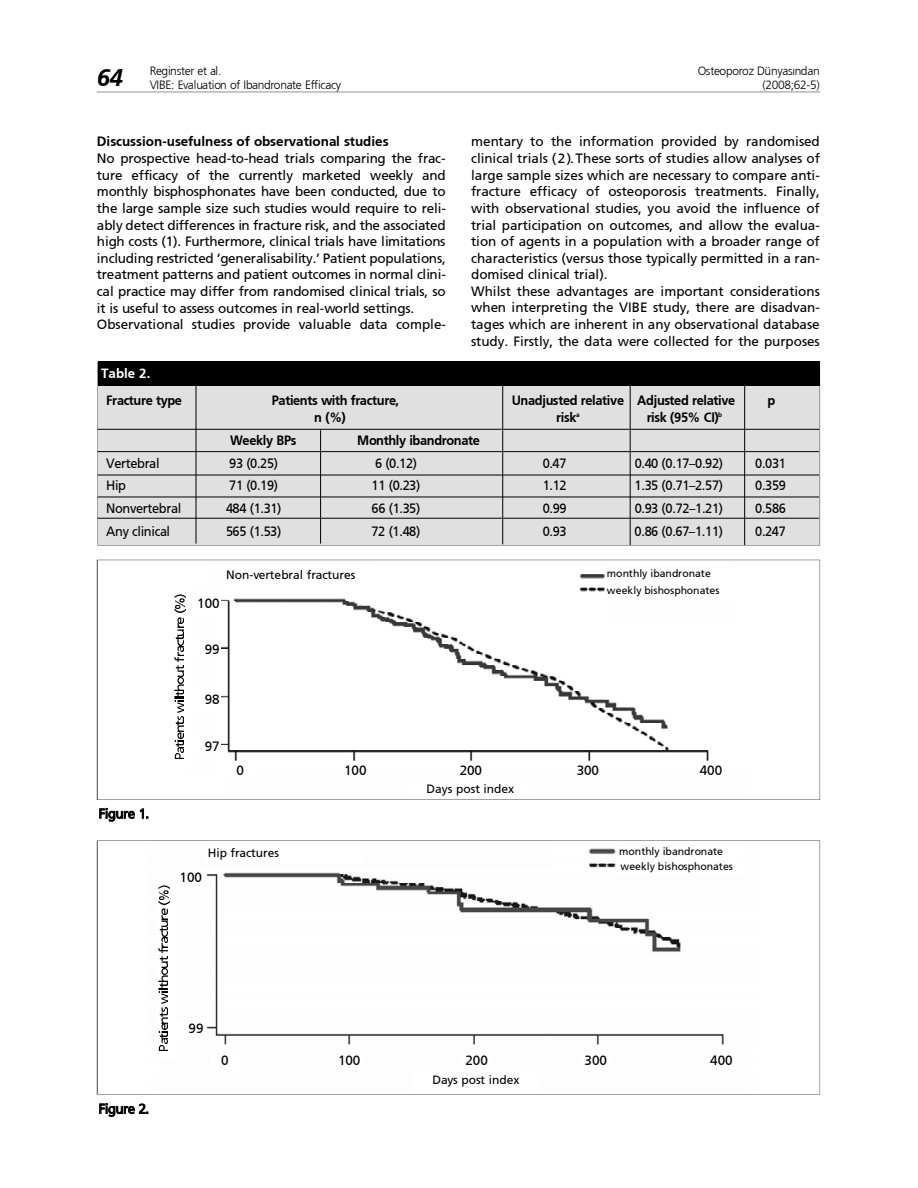
<style>
.page{position:relative;width:918px;height:1188px;background:#fff}
.page>*{position:absolute;margin:0;border:0;box-sizing:border-box;transform-origin:0 0}
.t1{font:italic 700 24px "Frutiger";color:#000}
.t2{font:13.5px/16.6px "Frutiger";letter-spacing:-.01em;color:#000}
.t3{font:13.5px "Frutiger";letter-spacing:-.01em;color:#000;scale:.95 1}
.t4{font:700 13.5px "Frutiger";letter-spacing:-.025em;color:#000;scale:.95 1}
.t5{font:700 13.5px "Frutiger";color:#000}
.t6{font:700 13.35px "Frutiger";color:#fff}
.t7{font:300 12px/13.6px "Frutiger";letter-spacing:-.03em;color:#000}
.t8{font:12px "Frutiger";color:#000}
.t9{font:10.5px/17px "Frutiger";color:#000}
</style>
<div class="page">
<svg style="left:97px;top:560px;width:723px;height:240px"></svg>
<div style="left:606px;top:566px;width:124px;height:16px;background:#fff"></div>
<div style="left:606px;top:583px;width:124px;height:16px;background:#fff"></div>
<div style="left:225px;top:566px;width:156px;height:20px;background:#fff"></div>
<div style="left:193px;top:594px;width:28px;height:20px;background:#fff"></div>
<div style="left:193px;top:640px;width:28px;height:20px;background:#fff"></div>
<div style="left:193px;top:690px;width:28px;height:20px;background:#fff"></div>
<div style="left:193px;top:737px;width:28px;height:20px;background:#fff"></div>
<div style="left:226px;top:761px;width:29px;height:19px;background:#fff"></div>
<div style="left:341px;top:761px;width:28px;height:19px;background:#fff"></div>
<div style="left:573px;top:761px;width:29px;height:19px;background:#fff"></div>
<div style="left:697px;top:761px;width:28px;height:19px;background:#fff"></div>
<div style="left:171px;top:584px;width:20px;height:186px;background:#fff"></div>
<svg style="left:174px;top:617px;width:10px;height:142px"></svg>
<img style="left:174px;top:610px;width:12px;height:3px">
<svg style="left:175px;top:599px;width:9px;height:9px"></svg>
<img style="left:174px;top:594px;width:12px;height:3px">
<div style="left:98px;top:386px;width:722px;height:159px;background:#e0e0e0"></div>
<div style="left:98px;top:361px;width:722px;height:25px;background:#000"></div>
<hr style="left:98px;top:497px;width:721px;height:1px;background:#000">
<hr style="left:98px;top:518px;width:721px;height:1px;background:#000">
<hr style="left:98px;top:475px;width:721px;height:1px;background:#000">
<hr style="left:98px;top:451px;width:721px;height:1px;background:#000">
<hr style="left:98px;top:429px;width:721px;height:1px;background:#000">
<hr style="left:502px;top:384px;width:1px;height:160px;background:#000">
<hr style="left:630px;top:385px;width:1px;height:160px;background:#000">
<hr style="left:320px;top:430px;width:1px;height:114px;background:#000">
<hr style="left:196px;top:379px;width:1px;height:165px;background:#000">
<hr style="left:744px;top:385px;width:1px;height:160px;background:#000">
<div style="left:408px;top:780px;width:124px;height:17px;background:#fff"></div>
<svg style="left:97px;top:841px;width:723px;height:253px"></svg>
<div style="left:206px;top:844px;width:157px;height:20px;background:#fff"></div>
<div style="left:618px;top:843px;width:124px;height:17px;background:#fff"></div>
<div style="left:619px;top:859px;width:124px;height:17px;background:#fff"></div>
<div style="left:155px;top:876px;width:20px;height:185px;background:#fff"></div>
<svg style="left:158px;top:886px;width:12px;height:164px"></svg>
<div style="left:210px;top:1051px;width:29px;height:20px;background:#fff"></div>
<div style="left:176px;top:868px;width:29px;height:20px;background:#fff"></div>
<div style="left:176px;top:1019px;width:29px;height:20px;background:#fff"></div>
<div style="left:335px;top:1051px;width:29px;height:20px;background:#fff"></div>
<div style="left:463px;top:1051px;width:28px;height:20px;background:#fff"></div>
<div style="left:581px;top:1051px;width:29px;height:20px;background:#fff"></div>
<div style="left:707px;top:1051px;width:29px;height:20px;background:#fff"></div>
<div style="left:414px;top:1071px;width:124px;height:21px;background:#fff"></div>
<hr style="left:97px;top:92px;width:723px;height:1px;background:#929292">
<p class="t7" style="left:150px;top:64px;width:193px">Reginster et al.<br>VIBE: Evaluation of Ibandronate Efficacy</p>
<p class="t7" style="left:698px;top:64px;width:124px">Osteoporoz Dünyas›ndan</p>
<h1 class="t1" style="left:97px;top:64px;width:28px">6 4</h1>
<p class="t7" style="left:762px;top:78px;width:59px">(2 0 0 8 ;6 2 -5 )</p>
<p class="t5" style="left:97px;top:134px;width:293px">Discussion-usefulness of observational studies</p>
<p class="t2" style="left:97px;top:150px;width:351px">No prospective head-to-head trials comparing the frac&shy;ture efficacy of the currently marketed weekly and monthly bisphosphonates have been conducted, due to the large sample size such studies would require to reli&shy;ably detect differences in fracture risk, and the associated high costs (1 ). Furthermore, clinical trials have limitations including restricted ‘generalisability.’ Patient populations, treatment patterns and patient outcomes in normal clini&shy;cal practice may differ from randomised clinical trials, so it is useful to assess outcomes in real-world settings.<br>Observational studies provide valuable data comple-</p>
<p class="t2" style="left:471px;top:133px;width:350px">mentary to the information provided by randomised clinical trials ( 2 ). These sorts of studies allow analyses of large sample sizes which are necessary to compare anti&shy;fracture efficacy of osteoporosis treatments. Finally, with observational studies, you avoid the influence of trial participation on outcomes, and allow the evalua&shy;tion of agents in a population with a broader range of characteristics (versus those typically permitted in a ran&shy;domised clinical trial).<br>Whilst these advantages are important considerations when interpreting the VIBE study, there are disadvan&shy;tages which are inherent in any observational database study. Firstly, the data were collected for the purposes</p>
<p class="t6" style="left:101px;top:366px;width:51px">Table 2.</p>
<p class="t4" style="left:106px;top:393px;width:81px">Fracture type</p>
<p class="t4" style="left:272px;top:393px;width:136px">Patients with fracture,</p>
<p class="t4" style="left:512px;top:393px;width:237px">Unadjusted relative Adjusted relative</p>
<p class="t4" style="left:768px;top:393px;width:10px">p</p>
<p class="t4" style="left:314px;top:409px;width:35px">n (%)</p>
<p class="t4" style="left:556px;top:409px;width:26px">ris k<sup>a</sup></p>
<p class="t4" style="left:647px;top:409px;width:81px">risk (95% CI)<sup>b</sup></p>
<p class="t4" style="left:230px;top:432px;width:72px">Weekly BPs</p>
<p class="t4" style="left:357px;top:432px;width:131px">Monthly ibandronate</p>
<p class="t3" style="left:106px;top:455px;width:58px">V e rte b ra l</p>
<p class="t3" style="left:229px;top:455px;width:53px">93 (0.25)</p>
<p class="t3" style="left:375px;top:455px;width:46px">6 (0.12)</p>
<p class="t3" style="left:543px;top:455px;width:26px">0.47</p>
<p class="t3" style="left:635px;top:455px;width:95px">0.40 (0.17–0.92)</p>
<p class="t3" style="left:755px;top:455px;width:34px">0 .0 3 1</p>
<p class="t3" style="left:106px;top:478px;width:22px">H ip</p>
<p class="t3" style="left:229px;top:478px;width:53px">71 (0.19)</p>
<p class="t3" style="left:372px;top:478px;width:53px">11 (0.23)</p>
<p class="t3" style="left:543px;top:478px;width:27px">1 .1 2</p>
<p class="t3" style="left:635px;top:478px;width:95px">1.35 (0.71–2.57)</p>
<p class="t3" style="left:755px;top:478px;width:34px">0 .3 5 9</p>
<p class="t3" style="left:106px;top:501px;width:81px">N o n v e rte b ra l</p>
<p class="t3" style="left:226px;top:501px;width:60px">484 (1.31)</p>
<p class="t3" style="left:372px;top:501px;width:53px">66 (1.35)</p>
<p class="t3" style="left:543px;top:501px;width:27px">0 .9 9</p>
<p class="t3" style="left:635px;top:501px;width:95px">0.93 (0.72–1.21)</p>
<p class="t3" style="left:755px;top:501px;width:34px">0 .5 8 6</p>
<p class="t3" style="left:106px;top:523px;width:69px">Any clinical</p>
<p class="t3" style="left:226px;top:523px;width:60px">565 (1.53)</p>
<p class="t3" style="left:371px;top:523px;width:53px">72 (1.48)</p>
<p class="t3" style="left:543px;top:523px;width:27px">0 .9 3</p>
<p class="t3" style="left:635px;top:523px;width:95px">0.86 (0.67–1.11)</p>
<p class="t3" style="left:755px;top:523px;width:34px">0 .2 4 7</p>
<p class="t2" style="left:197px;top:595px;width:24px">1 0 0</p>
<p class="t2" style="left:205px;top:641px;width:16px">9 9</p>
<p class="t8" style="left:226px;top:568px;width:131px">Non-vertebral fractures</p>
<p class="t2" style="left:205px;top:691px;width:16px">9 8</p>
<p class="t2" style="left:205px;top:738px;width:16px">9 7</p>
<p class="t9" style="left:607px;top:565px;width:114px">monthly ibandronate weekly bishosphonates</p>
<p class="t2" style="left:237px;top:762px;width:9px">0</p>
<p class="t2" style="left:344px;top:762px;width:24px">1 0 0</p>
<p class="t2" style="left:460px;top:762px;width:24px">2 0 0</p>
<p class="t2" style="left:577px;top:762px;width:24px">3 0 0</p>
<p class="t2" style="left:700px;top:762px;width:24px">4 0 0</p>
<p class="t2" style="left:99px;top:805px;width:52px">Figure 1.</p>
<p class="t8" style="left:427px;top:782px;width:89px">Days post index</p>
<p class="t8" style="left:208px;top:846px;width:73px">Hip fractures</p>
<p class="t9" style="left:619px;top:844px;width:115px;line-height:15.5px">monthly ibandronate weekly bishosphonates</p>
<p class="t2" style="left:180px;top:869px;width:24px">1 0 0</p>
<p class="t2" style="left:99px;top:1100px;width:52px">Figure 2.</p>
<p class="t2" style="left:189px;top:1020px;width:16px">9 9</p>
<p class="t2" style="left:221px;top:1052px;width:9px">0</p>
<p class="t2" style="left:338px;top:1052px;width:24px">1 0 0</p>
<p class="t2" style="left:465px;top:1052px;width:24px">2 0 0</p>
<p class="t2" style="left:585px;top:1052px;width:24px">3 0 0</p>
<p class="t2" style="left:710px;top:1052px;width:24px">4 0 0</p>
<p class="t8" style="left:432px;top:1073px;width:88px">Days post index</p>
</div>
